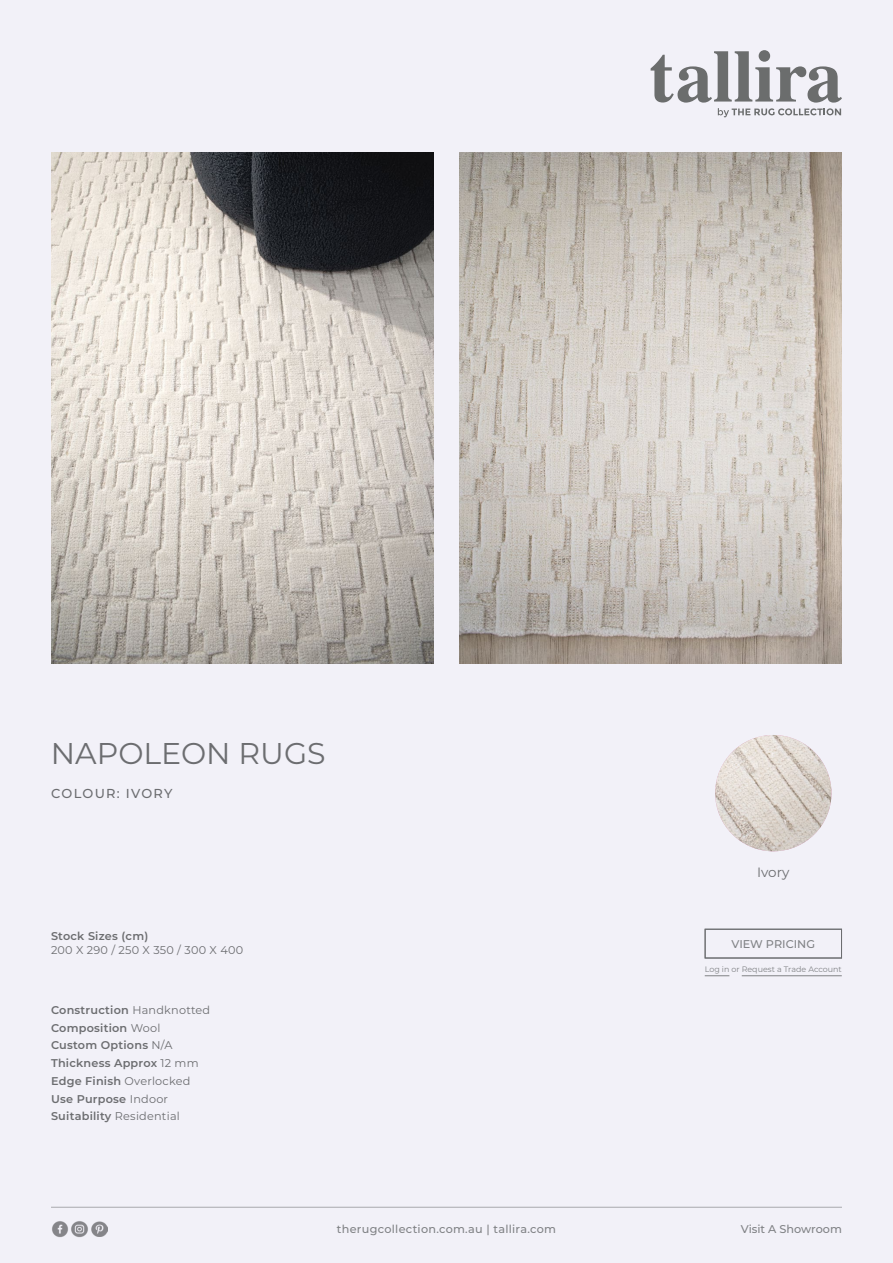
<style>
.page{position:relative;width:893px;height:1263px;background:#f2f1f8}
.page>*{position:absolute;margin:0;border:0;box-sizing:border-box;transform-origin:0 0}
.t1{font:30px "Montserrat";color:#6c6d70}
.Colour_Name{font:13.5px "Montserrat";color:#6c6d70}
.Sub-Heading{font:500 12.9px "Montserrat";letter-spacing:.095em;color:#6c6d70}
.Colour_Name-2{font:600 11.25px "Montserrat";letter-spacing:.02em;color:#6c6d70}
.t2{font:500 11.25px "Montserrat";letter-spacing:.015em;color:#808285}
.Colour_Name-3{font:11.25px/13.5px "Montserrat";letter-spacing:.02em;color:#6c6d70}
.t3{font:7.95px "Montserrat";color:#808285}
.s1{font-weight:600}
.s2{font-weight:400}
</style>
<div class="page">
<hr style="left:51px;top:1207px;width:791px;height:1px;background:#a8a9ad">
<img style="left:52px;top:1221px;width:16px;height:16px">
<img style="left:71px;top:1221px;width:17px;height:16px">
<img style="left:92px;top:1221px;width:15px;height:15px">
<svg style="left:651px;top:50px;width:191px;height:67px"></svg>
<div style="left:705px;top:929px;width:137px;height:29px;border:1px solid #6c6d70"></div>
<svg style="left:705px;top:975px;width:24px;height:1px"></svg>
<hr style="left:742px;top:975px;width:100px;height:1px;background:#808285">
<img style="left:51px;top:152px;width:383px;height:511px">
<img style="left:459px;top:152px;width:383px;height:511px">
<img style="left:715px;top:735px;width:116px;height:116px;border-radius:58px">
<h1 class="t1" style="left:51px;top:733px;width:276px">NAPOLEON RUGS</h1>
<p class="Sub-Heading" style="left:51px;top:784px;width:123px">COLOUR: IVORY</p>
<p class="Colour_Name-3" style="left:51px;top:929px;width:194px"><span class="s1">Stock Sizes (cm)<br></span>200 X 290 / 250 X 350 / 300 X 400</p>
<p class="Colour_Name-2" style="left:51px;top:1002px;width:161px">Construction <span class="s2">Handknotted</span></p>
<p class="Colour_Name-2" style="left:51px;top:1019px;width:111px">Composition <span class="s2">Wool</span></p>
<p class="Colour_Name-2" style="left:51px;top:1037px;width:123px">Custom Options <span class="s2">N/A</span></p>
<p class="Colour_Name-2" style="left:51px;top:1055px;width:149px">Thickness Approx <span class="s2">12 mm</span></p>
<p class="Colour_Name-2" style="left:51px;top:1073px;width:141px">Edge Finish <span class="s2">Overlocked</span></p>
<p class="Colour_Name-2" style="left:51px;top:1091px;width:119px">Use Purpose <span class="s2">Indoor</span></p>
<p class="Colour_Name-2" style="left:51px;top:1108px;width:130px">Suitability <span class="s2">Residential</span></p>
<p class="Colour_Name" style="left:757px;top:863px;width:34px">Ivory</p>
<p class="t2" style="left:731px;top:936px;width:85px">VIEW PRICING</p>
<p class="t3" style="left:705px;top:964px;width:139px">Log in or Request a Trade Account</p>
<p class="t2" style="left:337px;top:1221px;width:221px">therugcollection.com.au | tallira.com</p>
<p class="t2" style="left:741px;top:1221px;width:103px">Visit A Showroom</p>
</div>
